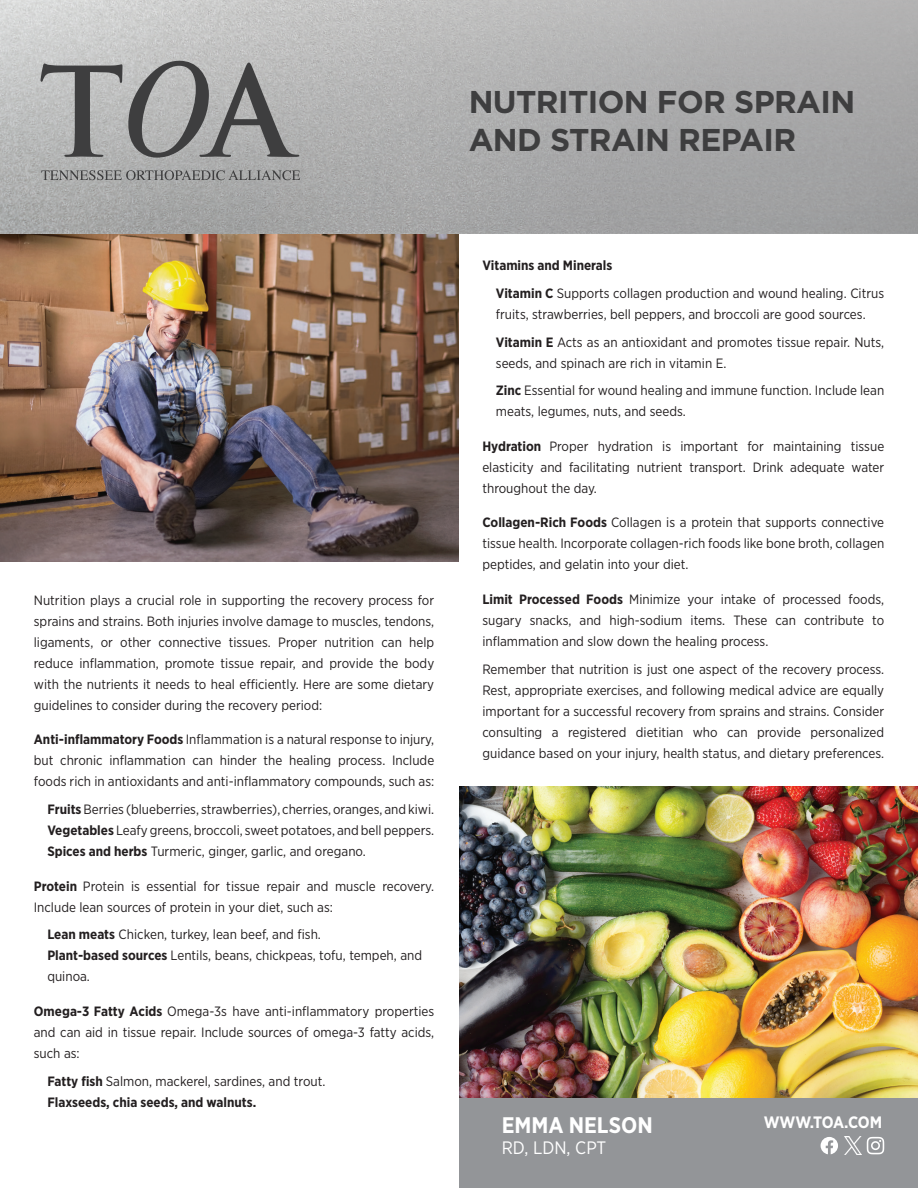
<style>
.page{position:relative;width:918px;height:1188px;background:#fff}
.page>*{position:absolute;margin:0;border:0;box-sizing:border-box;transform-origin:0 0}
.t1{font:700 31.5px/37.5px "Gotham";letter-spacing:-.02em;color:#3e3e3f}
.t2{font:700 22.5px "Gotham Narrow";color:#fff}
.t3{font:18px "Gotham Narrow";color:#fff}
.t4{font:700 16.5px "Gotham Narrow";letter-spacing:-.015em;color:#fff}
.t5{font:13.5px/21px "Gotham Narrow";color:#231f20;text-align:justify}
.t6{font:700 13.5px/21px "Gotham Narrow";color:#231f20}
.s1{font-weight:700}
.s2{font-weight:400}
</style>
<div class="page">
<img style="left:0;top:0;width:918px;height:234px">
<svg style="left:40px;top:64px;width:82px;height:93px;background:#9b9b9b"></svg>
<svg style="left:128px;top:61px;width:171px;height:97px;background:#949494"></svg>
<svg style="left:41px;top:170px;width:259px;height:10px;background:#8c8d8d"></svg>
<img style="left:0;top:234px;width:459px;height:328px">
<img style="left:459px;top:786px;width:459px;height:312px">
<div style="left:459px;top:1098px;width:459px;height:90px;background:#939598"></div>
<svg style="left:867px;top:1137px;width:17px;height:17px"></svg>
<svg style="left:821px;top:1137px;width:17px;height:17px"></svg>
<img style="left:844px;top:1137px;width:17px;height:17px">
<h1 class="t1" style="left:469px;top:82px;width:388px">NUTRITION FOR SPRAIN<br>AND STRAIN REPAIR</h1>
<p class="t5" style="left:34px;top:589px;width:402px">Nutrition plays a crucial role in supporting the recovery process for sprains and strains. Both injuries involve damage to muscles, tendons, ligaments, or other connective tissues. Proper nutrition can help reduce inflammation, promote tissue repair, and provide the body with the nutrients it needs to heal efficiently. Here are some dietary guidelines to consider during the recovery period:</p>
<p class="t5" style="left:34px;top:729px;width:402px"><span class="s1">Anti-inflammatory Foods</span> Inflammation is a natural response to injury, but chronic inflammation can hinder the healing process. Include foods rich in antioxidants and anti-inflammatory compounds, such as:</p>
<p class="t5" style="left:47px;top:799px;width:388px"><span class="s1">Fruits</span> Berries (blueberries, strawberries), cherries, oranges, and kiwi.<br><span class="s1">Vegetables</span> Leafy greens, broccoli, sweet potatoes, and bell peppers.<br><span class="s1">Spices and herbs</span> Turmeric, ginger, garlic, and oregano.</p>
<p class="t5" style="left:34px;top:875px;width:402px"><span class="s1">Protein</span> Protein is essential for tissue repair and muscle recovery.<br>Include lean sources of protein in your diet, such as:</p>
<p class="t5" style="left:47px;top:924px;width:376px;text-align:left"><span class="s1">Lean meats</span> Chicken, turkey, lean beef, and fish.<br><span class="s1">Plant-based sources</span> Lentils, beans, chickpeas, tofu, tempeh, and quinoa.</p>
<p class="t5" style="left:34px;top:1000px;width:402px"><span class="s1">Omega-3 Fatty Acids</span> Omega-3s have anti-inflammatory properties and can aid in tissue repair. Include sources of omega-3 fatty acids, such as:</p>
<p class="t6" style="left:47px;top:1070px;width:280px">Fatty fish <span class="s2">Salmon, mackerel, sardines, and trout.<br></span>Flaxseeds, chia seeds, and walnuts.</p>
<p class="t5" style="left:496px;top:251px;width:390px;line-height:27.8px;text-indent:-14px"><span class="s1">Vitamins and Minerals<br>Vitamin C</span> Supports collagen production and wound healing. Citrus</p>
<p class="t5" style="left:496px;top:300px;width:390px;line-height:27.8px">fruits, strawberries, bell peppers, and broccoli are good sources.<br><span class="s1">Vitamin E</span> Acts as an antioxidant and promotes tissue repair. Nuts,</p>
<p class="t5" style="left:496px;top:349px;width:390px;line-height:27.8px">seeds, and spinach are rich in vitamin E.<br><span class="s1">Zinc</span> Essential for wound healing and immune function. Include lean</p>
<p class="t5" style="left:496px;top:401px;width:191px">meats, legumes, nuts, and seeds.</p>
<p class="t5" style="left:482px;top:435px;width:403px"><span class="s1">Hydration</span> Proper hydration is important for maintaining tissue elasticity and facilitating nutrient transport. Drink adequate water throughout the day.</p>
<p class="t5" style="left:482px;top:512px;width:403px"><span class="s1">Collagen-Rich Foods</span> Collagen is a protein that supports connective tissue health. Incorporate collagen-rich foods like bone broth, collagen peptides, and gelatin into your diet.</p>
<p class="t5" style="left:482px;top:588px;width:403px"><span class="s1">Limit Processed Foods</span> Minimize your intake of processed foods, sugary snacks, and high-sodium items. These can contribute to inflammation and slow down the healing process.</p>
<p class="t5" style="left:482px;top:658px;width:403px">Remember that nutrition is just one aspect of the recovery process.<br>Rest, appropriate exercises, and following medical advice are equally important for a successful recovery from sprains and strains. Consider consulting a registered dietitian who can provide personalized guidance based on your injury, health status, and dietary preferences.</p>
<h2 class="t2" style="left:502px;top:1111px;width:152px">EMMA NELSON</h2>
<h3 class="t3" style="left:502px;top:1137px;width:106px">RD, LDN, CPT</h3>
<p class="t4" style="left:764px;top:1111px;width:120px">WWW.TOA.COM</p>
</div>
